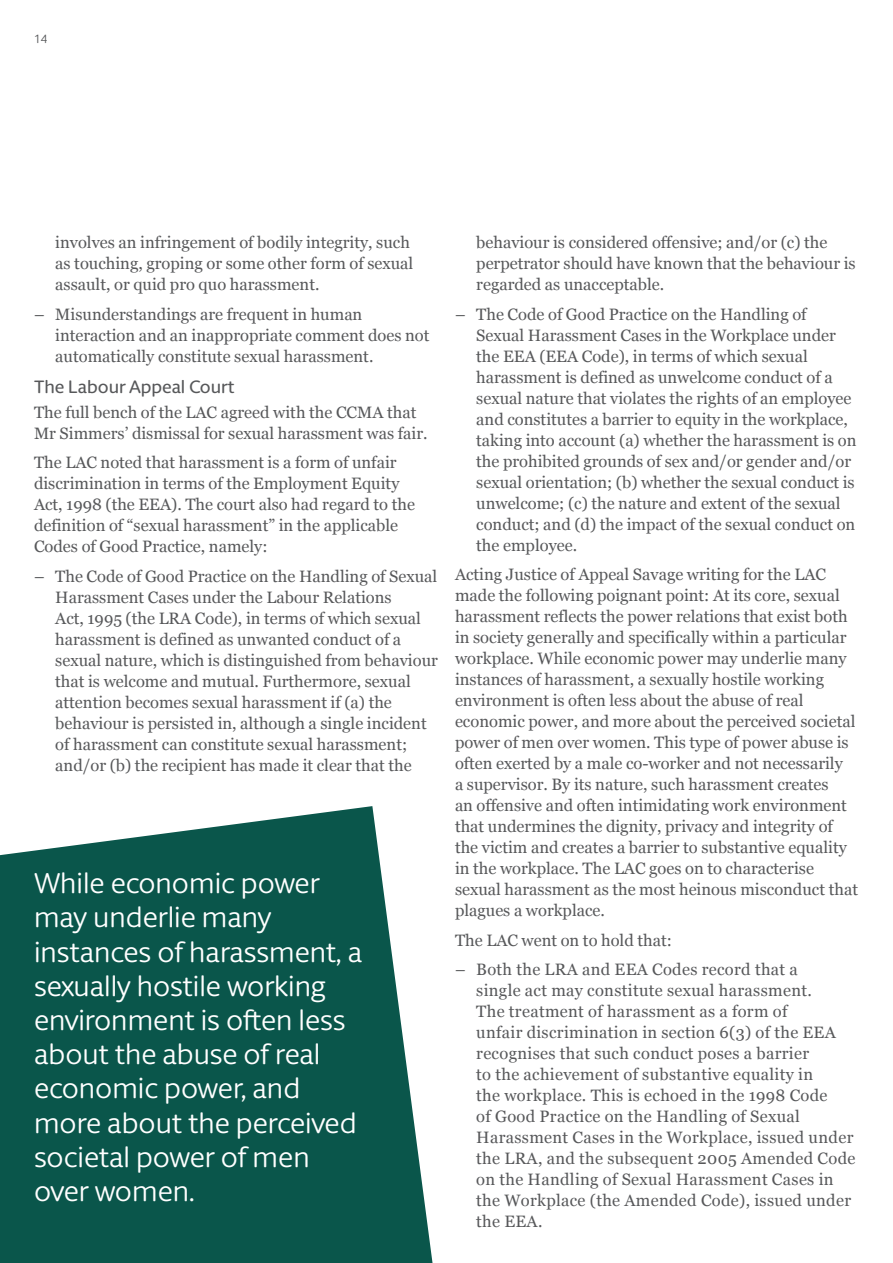
<style>
.page{position:relative;width:893px;height:1263px;background:#fff}
.page>*{position:absolute;margin:0;border:0;box-sizing:border-box;transform-origin:0 0}
.t1{font:28.5px/34.2px "Berlingske Sans Round";color:#fff}
.t2{font:500 18px "Berlingske Sans Round";color:#57585a}
.t3{font:16.5px/21px "Georgia";color:#57585a}
.t4{font:16.5px/21px "Georgia";letter-spacing:.02em;color:#57585a}
.t5{font:12px "Berlingske Sans Round";color:#57585a}
</style>
<div class="page">
<svg style="left:0;top:806px;width:432px;height:457px;background:#26695f"></svg>
<p class="t5" style="left:34px;top:31px;width:15px">14</p>
<p class="t3" style="left:55px;top:231px;width:360px">involves an infringement of bodily integrity, such as touching, groping or some other form of sexual assault, or quid pro quo harassment.</p>
<p class="t3" style="left:55px;top:303px;width:376px;text-indent:-21px">– Misunderstandings are frequent in human interaction and an inappropriate comment does not automatically constitute sexual harassment.</p>
<p class="t2" style="left:34px;top:374px;width:202px">The Labour Appeal Court</p>
<p class="t3" style="left:34px;top:401px;width:395px">The full bench of the LAC agreed with the CCMA that<br>Mr Simmers’ dismissal for sexual harassment was fair.</p>
<p class="t3" style="left:34px;top:452px;width:382px">The LAC noted that harassment is a form of unfair discrimination in terms of the Employment Equity Act, 1998 (the EEA). The court also had regard to the definition of “sexual harassment” in the applicable Codes of Good Practice, namely:</p>
<p class="t3" style="left:55px;top:565px;width:384px;text-indent:-21px">– The Code of Good Practice on the Handling of Sexual Harassment Cases under the Labour Relations<br>Act, 1995 (the LRA Code), in terms of which sexual harassment is defined as unwanted conduct of a sexual nature, which is distinguished from behaviour that is welcome and mutual. Furthermore, sexual attention becomes sexual harassment if (a) the behaviour is persisted in, although a single incident of harassment can constitute sexual harassment; and/or (b) the recipient has made it clear that the</p>
<h1 class="t1" style="left:34px;top:865px;width:330px">While economic power may underlie many instances of harassment, a sexually hostile working environment is often less about the abuse of real economic power, and more about the perceived societal power of men over women.</h1>
<p class="t3" style="left:476px;top:231px;width:381px">behaviour is considered offensive; and/or (c) the perpetrator should have known that the behaviour is regarded as unacceptable.</p>
<p class="t3" style="left:476px;top:303px;width:382px;text-indent:-21px">– The Code of Good Practice on the Handling of Sexual Harassment Cases in the Workplace under the EEA (EEA Code), in terms of which sexual harassment is defined as unwelcome conduct of a sexual nature that violates the rights of an employee and constitutes a barrier to equity in the workplace, taking into account (a) whether the harassment is on the prohibited grounds of sex and/or gender and/or sexual orientation; (b) whether the sexual conduct is unwelcome; (c) the nature and extent of the sexual conduct; and (d) the impact of the sexual conduct on the employee.</p>
<p class="t3" style="left:455px;top:563px;width:404px">Acting Justice of Appeal Savage writing for the LAC made the following poignant point: At its core, sexual harassment reflects the power relations that exist both in society generally and specifically within a particular workplace. While economic power may underlie many instances of harassment, a sexually hostile working environment is often less about the abuse of real economic power, and more about the perceived societal power of men over women. This type of power abuse is often exerted by a male co-worker and not necessarily<br>a supervisor. By its nature, such harassment creates<br>an offensive and often intimidating work environment that undermines the dignity, privacy and integrity of the victim and creates a barrier to substantive equality in the workplace. The LAC goes on to characterise sexual harassment as the most heinous misconduct that plagues a workplace.</p>
<p class="t3" style="left:455px;top:929px;width:218px">The LAC went on to hold that:</p>
<p class="t4" style="left:476px;top:958px;width:381px;text-indent:-21px">– Both the LRA and EEA Codes record that a<br>single act may constitute sexual harassment.<br>The treatment of harassment as a form of<br>unfair discrimination in section 6(3) of the EEA recognises that such conduct poses a barrier<br>to the achievement of substantive equality in<br>the workplace. This is echoed in the 1998 Code<br>of Good Practice on the Handling of Sexual Harassment Cases in the Workplace, issued under the LRA, and the subsequent 2005 Amended Code on the Handling of Sexual Harassment Cases in the Workplace (the Amended Code), issued under the EEA.</p>
</div>
